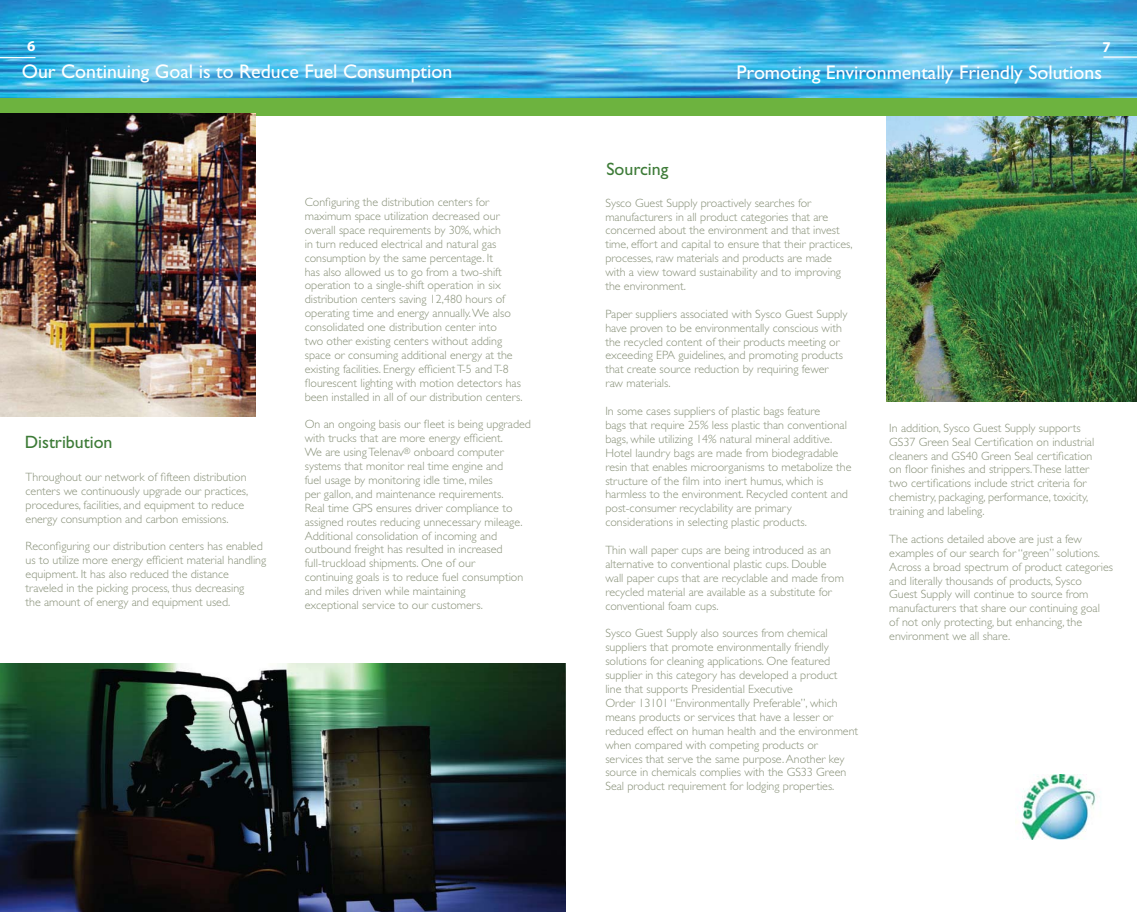
<style>
.page{position:relative;width:1137px;height:912px;background:#fff}
.page>*{position:absolute;margin:0;border:0;box-sizing:border-box;transform-origin:0 0}
.t1{font:19.75px "Gill Sans";color:#fff}
.t2{font:17.88px "Gill Sans";color:#3d7b37}
.t3{font:700 15px "Myriad Pro";color:#fff}
.t4{font:300 12px/13.9px "Gill Sans";color:#879078}
</style>
<div class="page">
<img style="left:886px;top:116px;width:250px;height:285px">
<img style="left:0;top:0;width:1136px;height:98px">
<hr style="left:0;top:57px;width:35px;height:1px;background:#fff">
<div style="left:0;top:98px;width:1136px;height:18px;background:#6db33f"></div>
<hr style="left:1103px;top:56px;width:33px;height:2px;background:#fff">
<img style="left:1015px;top:774px;width:82px;height:65px">
<img style="left:0;top:114px;width:255px;height:302px">
<img style="left:0;top:663px;width:565px;height:248px">
<p class="t3" style="left:27px;top:36px;width:10px">6</p>
<p class="t3" style="left:1102px;top:37px;width:10px">7</p>
<p class="t1" style="left:22px;top:60px;width:432px">Our Continuing Goal is to Reduce Fuel Consumption</p>
<p class="t1" style="left:736px;top:61px;width:367px">Promoting Environmentally Friendly Solutions</p>
<p class="t2" style="left:25px;top:432px;width:89px">Distribution</p>
<p class="t4" style="left:26px;top:470px;width:224px">Throughout our network of fifteen distribution centers we continuously upgrade our practices, procedures, facilities, and equipment to reduce energy consumption and carbon emissions.</p>
<p class="t4" style="left:26px;top:539px;width:242px">Reconfiguring our distribution centers has enabled us to utilize more energy efficient material handling equipment. It has also reduced the distance traveled in the picking process, thus decreasing<br>the amount of energy and equipment used.</p>
<p class="t4" style="left:305px;top:195px;width:219px">Configuring the distribution centers for maximum space utilization decreased our overall space requirements by 30%, which<br>in turn reduced electrical and natural gas consumption by the same percentage. It<br>has also allowed us to go from a two-shift operation to a single-shift operation in six distribution centers saving 12,480 hours of operating time and energy annually. We also consolidated one distribution center into<br>two other existing centers without adding space or consuming additional energy at the existing facilities. Energy efficient T-5 and T-8 flourescent lighting with motion detectors has been installed in all of our distribution centers.</p>
<p class="t4" style="left:305px;top:417px;width:228px">On an ongoing basis our fleet is being upgraded with trucks that are more energy efficient.<br>We are using Telenav<sup>®</sup> onboard computer systems that monitor real time engine and<br>fuel usage by monitoring idle time, miles<br>per gallon, and maintenance requirements.<br>Real time GPS ensures driver compliance to assigned routes reducing unnecessary mileage.<br>Additional consolidation of incoming and outbound freight has resulted in increased full-truckload shipments. One of our<br>continuing goals is to reduce fuel consumption and miles driven while maintaining<br>exceptional service to our customers.</p>
<p class="t2" style="left:606px;top:158px;width:63px">Sourcing</p>
<p class="t4" style="left:605px;top:196px;width:249px">Sysco Guest Supply proactively searches for manufacturers in all product categories that are concerned about the environment and that invest time, effort and capital to ensure that their practices, processes, raw materials and products are made with a view toward sustainability and to improving the environment.</p>
<p class="t4" style="left:605px;top:307px;width:243px">Paper suppliers associated with Sysco Guest Supply have proven to be environmentally conscious with the recycled content of their products meeting or exceeding EPA guidelines, and promoting products that create source reduction by requiring fewer raw materials.</p>
<p class="t4" style="left:605px;top:404px;width:247px">In some cases suppliers of plastic bags feature<br>bags that require 25% less plastic than conventional bags, while utilizing 14% natural mineral additive.<br>Hotel laundry bags are made from biodegradable resin that enables microorganisms to metabolize the structure of the film into inert humus, which is harmless to the environment. Recycled content and post-consumer recyclability are primary considerations in selecting plastic products.</p>
<p class="t4" style="left:605px;top:543px;width:240px">Thin wall paper cups are being introduced as an alternative to conventional plastic cups. Double wall paper cups that are recyclable and made from recycled material are available as a substitute for conventional foam cups.</p>
<p class="t4" style="left:605px;top:626px;width:254px">Sysco Guest Supply also sources from chemical suppliers that promote environmentally friendly solutions for cleaning applications. One featured supplier in this category has developed a product<br>line that supports Presidential Executive<br>Order 13101 “Environmentally Preferable”, which means products or services that have a lesser or reduced effect on human health and the environment when compared with competing products or<br>services that serve the same purpose. Another key source in chemicals complies with the GS33 Green Seal product requirement for lodging properties.</p>
<p class="t4" style="left:889px;top:421px;width:206px">In addition, Sysco Guest Supply supports GS37 Green Seal Certification on industrial cleaners and GS40 Green Seal certification on floor finishes and strippers.These latter two certifications include strict criteria for chemistry, packaging, performance, toxicity, training and labeling.</p>
<p class="t4" style="left:889px;top:532px;width:225px">The actions detailed above are just a few examples of our search for “green” solutions.<br>Across a broad spectrum of product categories and literally thousands of products, Sysco<br>Guest Supply will continue to source from manufacturers that share our continuing goal<br>of not only protecting, but enhancing, the environment we all share.</p>
</div>
